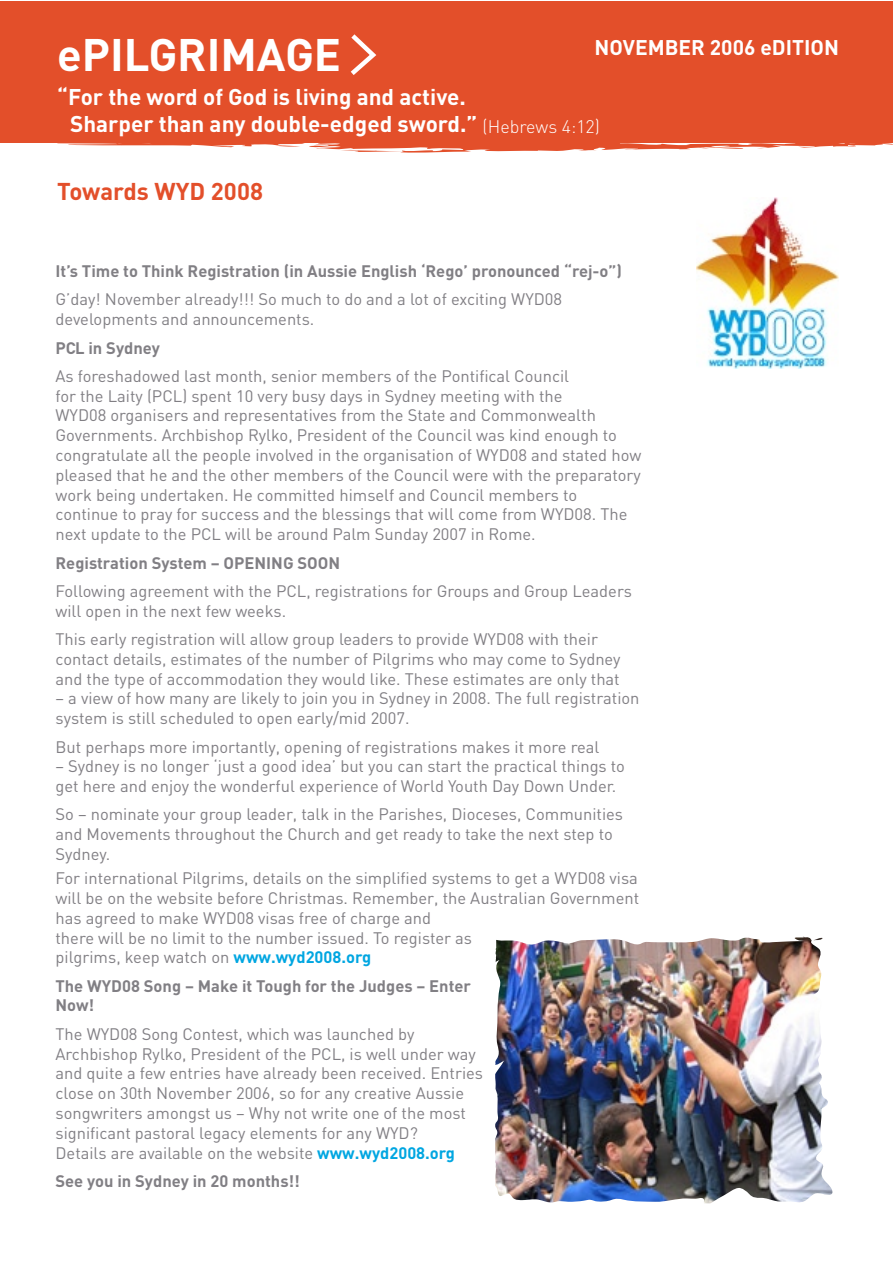
<style>
.page{position:relative;width:893px;height:1263px;background:#fff}
.page>*{position:absolute;margin:0;border:0;box-sizing:border-box;transform-origin:0 0}
.t1{font:700 45px "DIN";color:#fff}
.t2{font:700 24px "DIN";color:#e34f2a}
.t3{font:700 22.5px/27px "DIN";color:#fff;text-align:center}
.t4{font:700 21px "DIN";color:#fff}
.t5{font:300 18px "DIN";color:#fff}
.t6{font:16.5px/19.8px "DIN";color:#817f84}
.t7{font:700 16.5px/19.8px "DIN";color:#817f84}
.s1{font-weight:700;color:#00a6e1}
</style>
<div class="page">
<div style="left:1px;top:1px;width:892px;height:142px;background:#e34f2a"></div>
<svg style="left:0;top:131px;width:893px;height:22px"></svg>
<img style="left:696px;top:197px;width:143px;height:171px">
<img style="left:495px;top:936px;width:338px;height:268px">
<svg style="left:350px;top:34px;width:27px;height:41px"></svg>
<h1 class="t1" style="left:57px;top:25px;width:285px">ePILGRIMAGE</h1>
<h3 class="t3" style="left:57px;top:83px;width:422px">“For the word of God is living and active.<br>Sharper than any double-edged sword.”</h3>
<p class="t4" style="left:595px;top:33px;width:246px">NOVEMBER 2006 eDITION</p>
<p class="t5" style="left:483px;top:114px;width:119px">(Hebrews 4:12)</p>
<h2 class="t2" style="left:57px;top:175px;width:207px">Towards WYD 2008</h2>
<p class="t7" style="left:56px;top:261px;width:568px">It’s Time to Think Registration (in Aussie English ‘Rego’ pronounced “rej-o”)</p>
<p class="t6" style="left:56px;top:289px;width:508px">G’day! November already!!! So much to do and a lot of exciting WYD08 developments and announcements.</p>
<p class="t7" style="left:56px;top:337px;width:106px">PCL in Sydney</p>
<p class="t6" style="left:56px;top:365px;width:587px">As foreshadowed last month, senior members of the Pontifical Council<br>for the Laity (PCL) spent 10 very busy days in Sydney meeting with the<br>WYD08 organisers and representatives from the State and Commonwealth Governments. Archbishop Rylko, President of the Council was kind enough to congratulate all the people involved in the organisation of WYD08 and stated how pleased that he and the other members of the Council were with the preparatory work being undertaken. He committed himself and Council members to continue to pray for success and the blessings that will come from WYD08. The next update to the PCL will be around Palm Sunday 2007 in Rome.</p>
<p class="t7" style="left:56px;top:552px;width:286px">Registration System – OPENING SOON</p>
<p class="t6" style="left:56px;top:580px;width:578px">Following agreement with the PCL, registrations for Groups and Group Leaders will open in the next few weeks.</p>
<p class="t6" style="left:56px;top:628px;width:567px">This early registration will allow group leaders to provide WYD08 with their contact details, estimates of the number of Pilgrims who may come to Sydney and the type of accommodation they would like. These estimates are only that</p>
<p class="t6" style="left:56px;top:688px;width:585px">– a view of how many are likely to join you in Sydney in 2008. The full registration system is still scheduled to open early/mid 2007.</p>
<p class="t6" style="left:56px;top:736px;width:545px">But perhaps more importantly, opening of registrations makes it more real</p>
<p class="t6" style="left:56px;top:756px;width:571px">– Sydney is no longer ‘just a good idea’ but you can start the practical things to get here and enjoy the wonderful experience of World Youth Day Down Under.</p>
<p class="t6" style="left:56px;top:804px;width:569px">So – nominate your group leader, talk in the Parishes, Dioceses, Communities and Movements throughout the Church and get ready to take the next step to<br>Sydney.</p>
<p class="t6" style="left:56px;top:868px;width:585px">For international Pilgrims, details on the simplified systems to get a WYD08 visa will be on the website before Christmas. Remember, the Australian Government has agreed to make WYD08 visas free of charge and<br>there will be no limit to the number issued. To register as<br>pilgrims, keep watch on <span class="s1">www.wyd2008.org</span></p>
<p class="t7" style="left:56px;top:975px;width:417px">The WYD08 Song – Make it Tough for the Judges – Enter<br>Now!</p>
<p class="t6" style="left:56px;top:1023px;width:429px">The WYD08 Song Contest, which was launched by Archbishop Rylko, President of the PCL, is well under way and quite a few entries have already been received. Entries close on 30th November 2006, so for any creative Aussie songwriters amongst us – Why not write one of the most significant pastoral legacy elements for any WYD?<br>Details are available on the website <span class="s1">www.wyd2008.org</span></p>
<p class="t7" style="left:56px;top:1170px;width:246px">See you in Sydney in 20 months!!</p>
</div>
